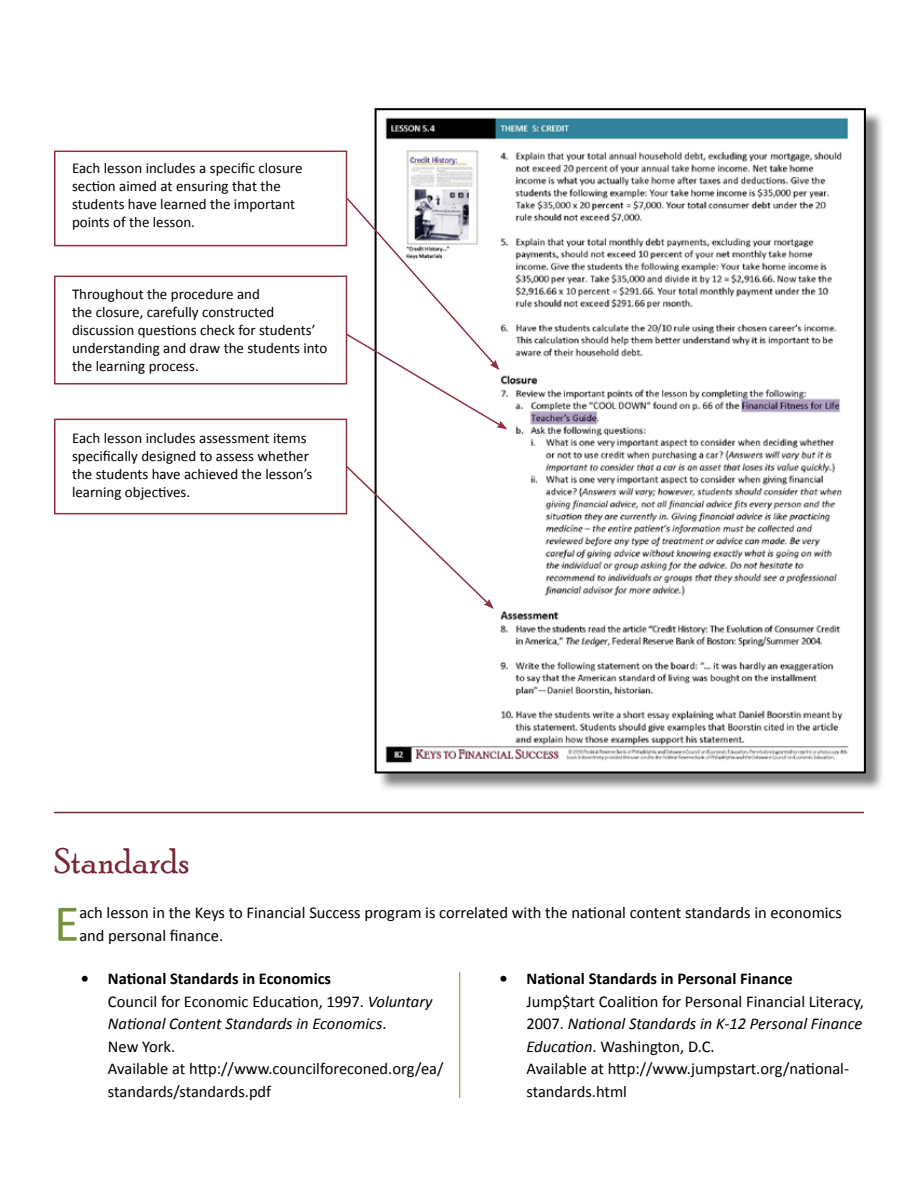
<style>
.page{position:relative;width:918px;height:1188px;background:#fff}
.page>*{position:absolute;margin:0;border:0;box-sizing:border-box;transform-origin:0 0}
.t1{font:51.9px "Calibri";color:#76923c}
.t2{font:36px "Poor Richard";color:#752735}
.t3{font:16.5px/22.5px "Calibri";color:#000}
.t4{font:700 16.5px "Calibri";color:#000}
.t5{font:15px/18px "Calibri";color:#000}
.s1{font-weight:700}
.s2{font-style:italic}
</style>
<div class="page">
<div style="left:377px;top:110px;width:507px;height:682px;background:#000;opacity:.5"></div>
<img style="left:378px;top:111px;width:485px;height:659px">
<div style="left:54px;top:151px;width:293px;height:95px;border:2px solid #8f3141"></div>
<div style="left:54px;top:276px;width:293px;height:109px;border:2px solid #8f3141"></div>
<div style="left:54px;top:419px;width:293px;height:95px;border:2px solid #8f3141"></div>
<svg style="left:344px;top:196px;width:163px;height:233px"></svg>
<svg style="left:345px;top:464px;width:149px;height:145px"></svg>
<hr style="left:54px;top:812px;width:810px;height:1px;background:#752735">
<hr style="left:459px;top:972px;width:1px;height:126px;background:#76923c">
<p class="t5" style="left:72px;top:159px;width:232px">Each lesson includes a specific closure section aimed at ensuring that the students have learned the important points of the lesson.</p>
<p class="t5" style="left:72px;top:285px;width:257px">Throughout the procedure and<br>the closure, carefully constructed discussion questions check for students’ understanding and draw the students into the learning process.</p>
<p class="t5" style="left:72px;top:429px;width:242px">Each lesson includes assessment items specifically designed to assess whether the students have achieved the lesson’s learning objectives.</p>
<h2 class="t2" style="left:54px;top:840px;width:137px">Standards</h2>
<h1 class="t1" style="left:54px;top:891px;width:27px">E</h1>
<p class="t3" style="left:79px;top:901px;width:764px">ach lesson in the Keys to Financial Success program is correlated with the national content standards in economics and personal finance.</p>
<p class="t3" style="left:108px;top:967px;width:337px;text-indent:-27px"><span class="s1">• National Standards in Economics<br></span>Council for Economic Education, 1997. <span class="s2">Voluntary National Content Standards in Economics</span>.<br>New York.<br>Available at http://www.councilforeconed.org/ea/ standards/standards.pdf</p>
<p class="t4" style="left:499px;top:969px;width:295px">• National Standards in Personal Finance</p>
<p class="t3" style="left:526px;top:989px;width:339px">Jump$tart Coalition for Personal Financial Literacy, 2007. <span class="s2">National Standards in K-12 Personal Finance Education</span>. Washington, D.C.<br>Available at http://www.jumpstart.org/national&shy;standards.html</p>
</div>
